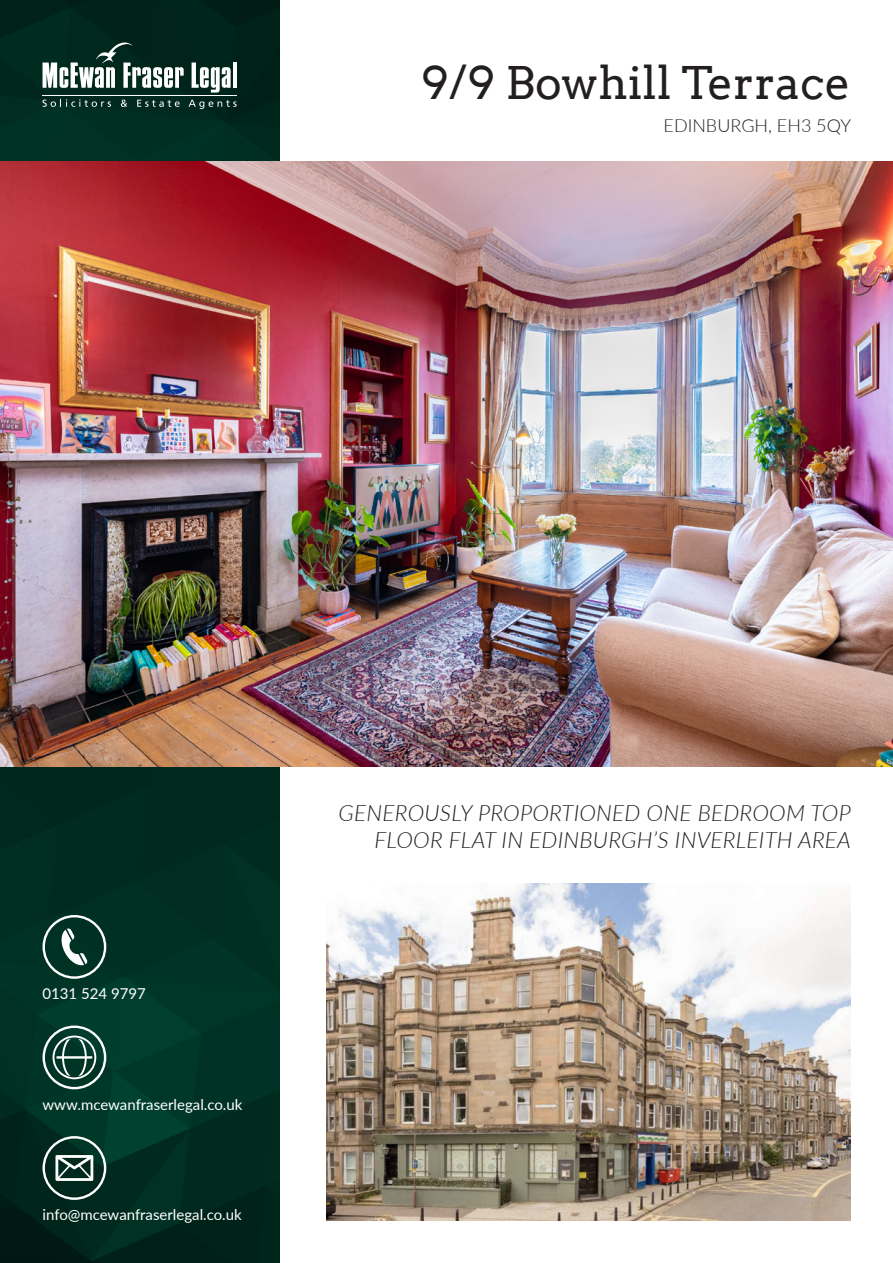
<style>
.page{position:relative;width:893px;height:1263px;background:#fff}
.page>*{position:absolute;margin:0;border:0;box-sizing:border-box;transform-origin:0 0}
.t1{font:45px "Arvo";color:#231f20}
.t2{font:italic 300 22.5px/27px "Lato";letter-spacing:.01em;color:#231f20;text-align:right}
.t3{font:300 18px "Lato";color:#231f20}
.t4{font:15px "Lato";color:#fff}
</style>
<div class="page">
<img style="left:0;top:0;width:279px;height:1263px">
<img style="left:0;top:162px;width:893px;height:605px">
<svg style="left:43px;top:43px;width:141px;height:45px"></svg>
<svg style="left:192px;top:63px;width:39px;height:30px"></svg>
<hr style="left:233px;top:63px;width:4px;height:25px;background:#fff">
<hr style="left:43px;top:95px;width:194px;height:1px;background:#fff">
<svg style="left:43px;top:99px;width:68px;height:8px"></svg>
<svg style="left:121px;top:100px;width:6px;height:7px"></svg>
<svg style="left:137px;top:100px;width:43px;height:7px"></svg>
<svg style="left:189px;top:100px;width:48px;height:9px"></svg>
<img style="left:326px;top:883px;width:524px;height:337px">
<svg style="left:43px;top:915px;width:63px;height:64px;background:#335a4f"></svg>
<svg style="left:43px;top:1025px;width:63px;height:64px;background:#3a6559"></svg>
<svg style="left:43px;top:1136px;width:63px;height:64px;background:#3a5b52"></svg>
<h1 class="t1" style="left:421px;top:55px;width:431px">9/9 Bowhill Terrace</h1>
<p class="t3" style="left:664px;top:113px;width:189px">EDINBURGH, EH3 5QY</p>
<p class="t4" style="left:43px;top:983px;width:105px">0131 524 9797</p>
<p class="t4" style="left:43px;top:1094px;width:201px">www.mcewanfraserlegal.co.uk</p>
<p class="t4" style="left:43px;top:1204px;width:201px">info@mcewanfraserlegal.co.uk</p>
<p class="t2" style="left:339px;top:798px;width:514px">GENEROUSLY PROPORTIONED ONE BEDROOM TOP<br>FLOOR FLAT IN EDINBURGH’S INVERLEITH AREA</p>
</div>
